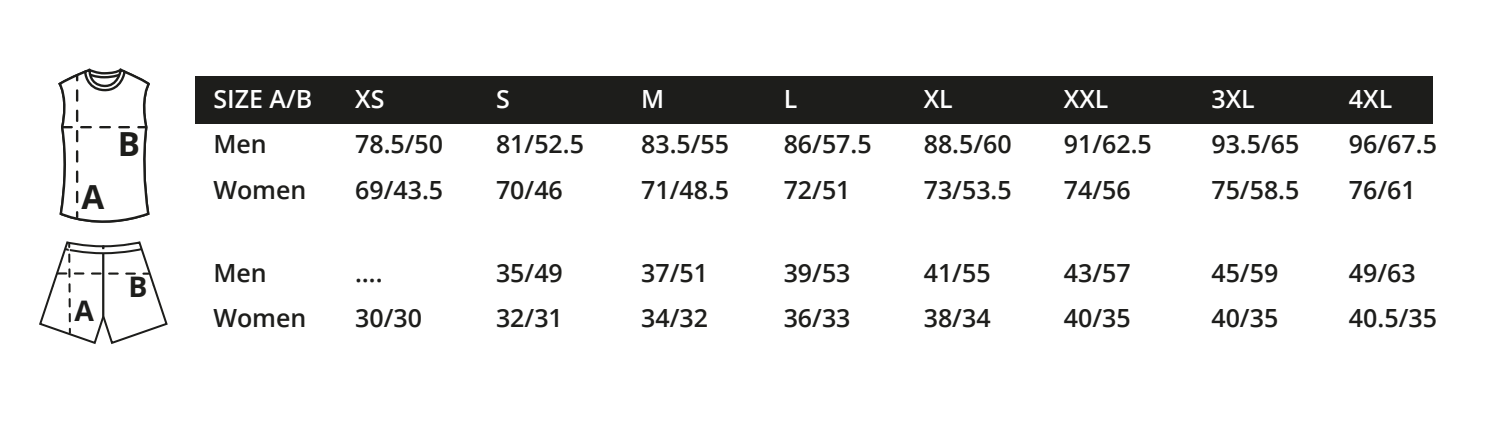
<style>
.page{position:relative;width:1489px;height:426px;background:#fff}
.page>*{position:absolute;margin:0;border:0;box-sizing:border-box;transform-origin:0 0}
.t1{font:700 33.25px "Open Sans";color:#1d1d1b}
.t2{font:700 28.25px "Open Sans";color:#1d1d1b}
.t3{font:600 25px "Open Sans";color:#1d1d1b}
.t4{font:600 25px "Open Sans";color:#fff}
</style>
<div class="page">
<div style="left:195px;top:77px;width:1237px;height:47px;background:#1d1d1b"></div>
<svg style="left:58px;top:68px;width:92px;height:155px"></svg>
<svg style="left:39px;top:241px;width:129px;height:103px"></svg>
<p class="t1" style="left:82px;top:173px;width:24px">A</p>
<p class="t1" style="left:118px;top:120px;width:24px">B</p>
<p class="t2" style="left:74px;top:291px;width:21px">A</p>
<p class="t2" style="left:129px;top:267px;width:20px">B</p>
<p class="t4" style="left:213px;top:82px;width:100px">SIZE A/B</p>
<p class="t4" style="left:355px;top:82px;width:31px">XS</p>
<p class="t4" style="left:496px;top:82px;width:15px">S</p>
<p class="t4" style="left:641px;top:82px;width:25px">M</p>
<p class="t4" style="left:783px;top:82px;width:15px">L</p>
<p class="t4" style="left:923px;top:82px;width:31px">XL</p>
<p class="t4" style="left:1063px;top:82px;width:46px">XXL</p>
<p class="t4" style="left:1211px;top:82px;width:45px">3XL</p>
<p class="t4" style="left:1348px;top:82px;width:45px">4XL</p>
<p class="t3" style="left:213px;top:127px;width:55px">Men</p>
<p class="t3" style="left:355px;top:127px;width:89px">78.5/50</p>
<p class="t3" style="left:496px;top:127px;width:89px">81/52.5</p>
<p class="t3" style="left:641px;top:127px;width:89px">83.5/55</p>
<p class="t3" style="left:783px;top:127px;width:90px">86/57.5</p>
<p class="t3" style="left:923px;top:127px;width:89px">88.5/60</p>
<p class="t3" style="left:1063px;top:127px;width:90px">91/62.5</p>
<p class="t3" style="left:1211px;top:127px;width:90px">93.5/65</p>
<p class="t3" style="left:1348px;top:127px;width:89px">96/67.5</p>
<p class="t3" style="left:213px;top:172px;width:95px">Women</p>
<p class="t3" style="left:355px;top:172px;width:89px">69/43.5</p>
<p class="t3" style="left:496px;top:172px;width:68px">70/46</p>
<p class="t3" style="left:641px;top:172px;width:89px">71/48.5</p>
<p class="t3" style="left:783px;top:172px;width:68px">72/51</p>
<p class="t3" style="left:923px;top:172px;width:89px">73/53.5</p>
<p class="t3" style="left:1063px;top:172px;width:68px">74/56</p>
<p class="t3" style="left:1211px;top:172px;width:90px">75/58.5</p>
<p class="t3" style="left:1348px;top:172px;width:68px">76/61</p>
<p class="t3" style="left:213px;top:256px;width:55px">Men</p>
<p class="t3" style="left:355px;top:256px;width:29px">….</p>
<p class="t3" style="left:496px;top:256px;width:68px">35/49</p>
<p class="t3" style="left:641px;top:256px;width:68px">37/51</p>
<p class="t3" style="left:783px;top:256px;width:68px">39/53</p>
<p class="t3" style="left:923px;top:256px;width:68px">41/55</p>
<p class="t3" style="left:1063px;top:256px;width:68px">43/57</p>
<p class="t3" style="left:1211px;top:256px;width:68px">45/59</p>
<p class="t3" style="left:1348px;top:256px;width:68px">49/63</p>
<p class="t3" style="left:213px;top:301px;width:95px">Women</p>
<p class="t3" style="left:355px;top:301px;width:68px">30/30</p>
<p class="t3" style="left:496px;top:301px;width:68px">32/31</p>
<p class="t3" style="left:641px;top:301px;width:68px">34/32</p>
<p class="t3" style="left:783px;top:301px;width:68px">36/33</p>
<p class="t3" style="left:923px;top:301px;width:68px">38/34</p>
<p class="t3" style="left:1063px;top:301px;width:68px">40/35</p>
<p class="t3" style="left:1211px;top:301px;width:68px">40/35</p>
<p class="t3" style="left:1348px;top:301px;width:89px">40.5/35</p>
</div>
